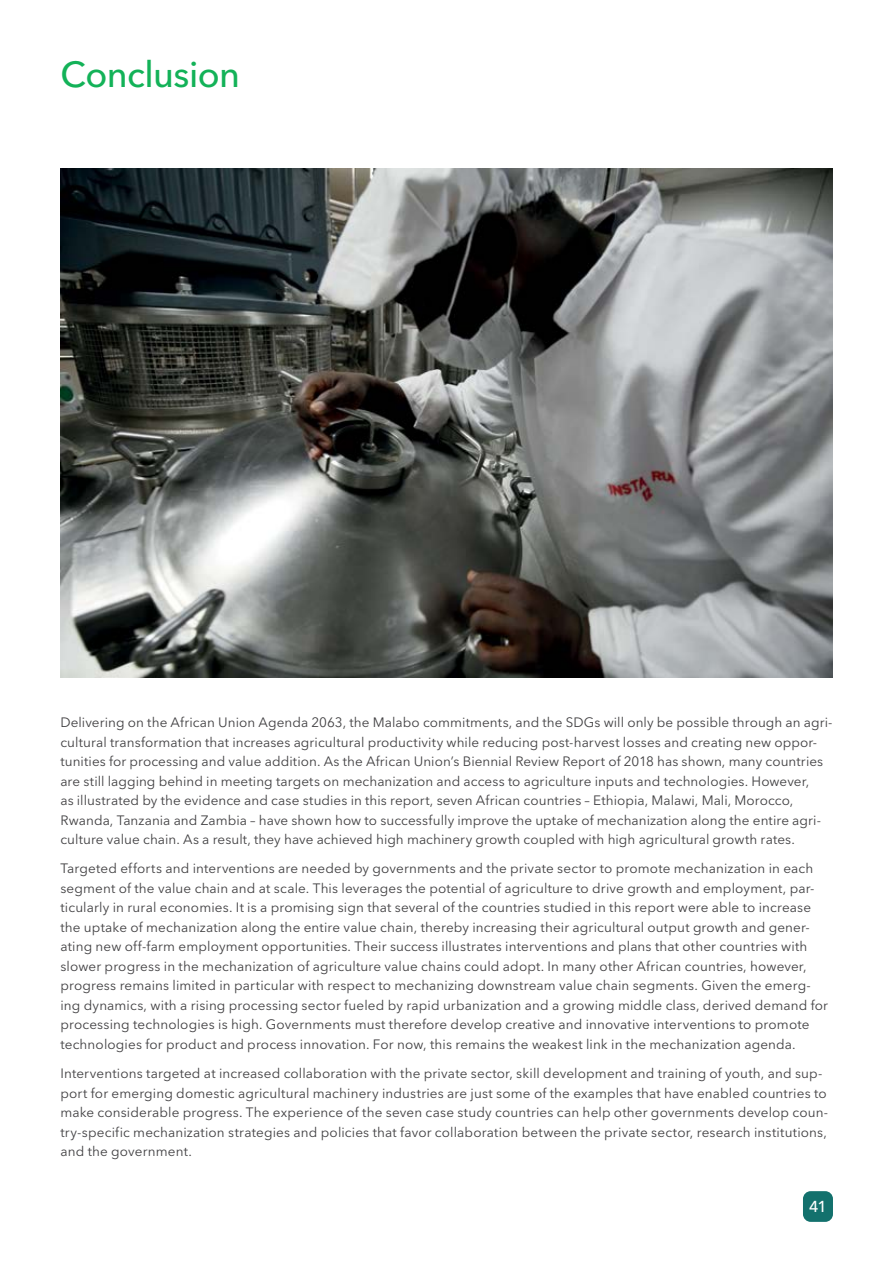
<style>
.page{position:relative;width:893px;height:1263px;background:#fff}
.page>*{position:absolute;margin:0;border:0;box-sizing:border-box;transform-origin:0 0}
.t1{font:500 36px "Avenir Next LT Pro";letter-spacing:-.015em;color:#13b258}
.t2{font:500 15.75px "Avenir Next LT Pro";color:#fff}
.t3{font:13.5px/19.5px "Avenir Next LT Pro";letter-spacing:.01em;color:#414042}
</style>
<div class="page">
<div style="left:803px;top:1191px;width:30px;height:30px;background:#13716d;border-radius:8px"></div>
<img style="left:60px;top:169px;width:773px;height:508px">
<h1 class="t1" style="left:60px;top:53px;width:181px">Conclusion</h1>
<p class="t3" style="left:60px;top:713px;width:774px">Delivering on the African Union Agenda 2063, the Malabo commitments, and the SDGs will only be possible through an agri&shy;cultural transformation that increases agricultural productivity while reducing post-harvest losses and creating new oppor&shy;tunities for processing and value addition. As the African Union’s Biennial Review Report of 2018 has shown, many countries are still lagging behind in meeting targets on mechanization and access to agriculture inputs and technologies. However,<br>as illustrated by the evidence and case studies in this report, seven African countries – Ethiopia, Malawi, Mali, Morocco, Rwanda, Tanzania and Zambia – have shown how to successfully improve the uptake of mechanization along the entire agri&shy;culture value chain. As a result, they have achieved high machinery growth coupled with high agricultural growth rates.</p>
<p class="t3" style="left:60px;top:859px;width:769px">Targeted efforts and interventions are needed by governments and the private sector to promote mechanization in each segment of the value chain and at scale. This leverages the potential of agriculture to drive growth and employment, par&shy;ticularly in rural economies. It is a promising sign that several of the countries studied in this report were able to increase the uptake of mechanization along the entire value chain, thereby increasing their agricultural output growth and gener&shy;ating new off-farm employment opportunities. Their success illustrates interventions and plans that other countries with slower progress in the mechanization of agriculture value chains could adopt. In many other African countries, however, progress remains limited in particular with respect to mechanizing downstream value chain segments. Given the emerg&shy;ing dynamics, with a rising processing sector fueled by rapid urbanization and a growing middle class, derived demand for processing technologies is high. Governments must therefore develop creative and innovative interventions to promote technologies for product and process innovation. For now, this remains the weakest link in the mechanization agenda.</p>
<p class="t3" style="left:60px;top:1064px;width:769px">Interventions targeted at increased collaboration with the private sector, skill development and training of youth, and sup&shy;port for emerging domestic agricultural machinery industries are just some of the examples that have enabled countries to make considerable progress. The experience of the seven case study countries can help other governments develop coun&shy;try-specific mechanization strategies and policies that favor collaboration between the private sector, research institutions, and the government.</p>
<p class="t2" style="left:809px;top:1197px;width:19px">41</p>
</div>
